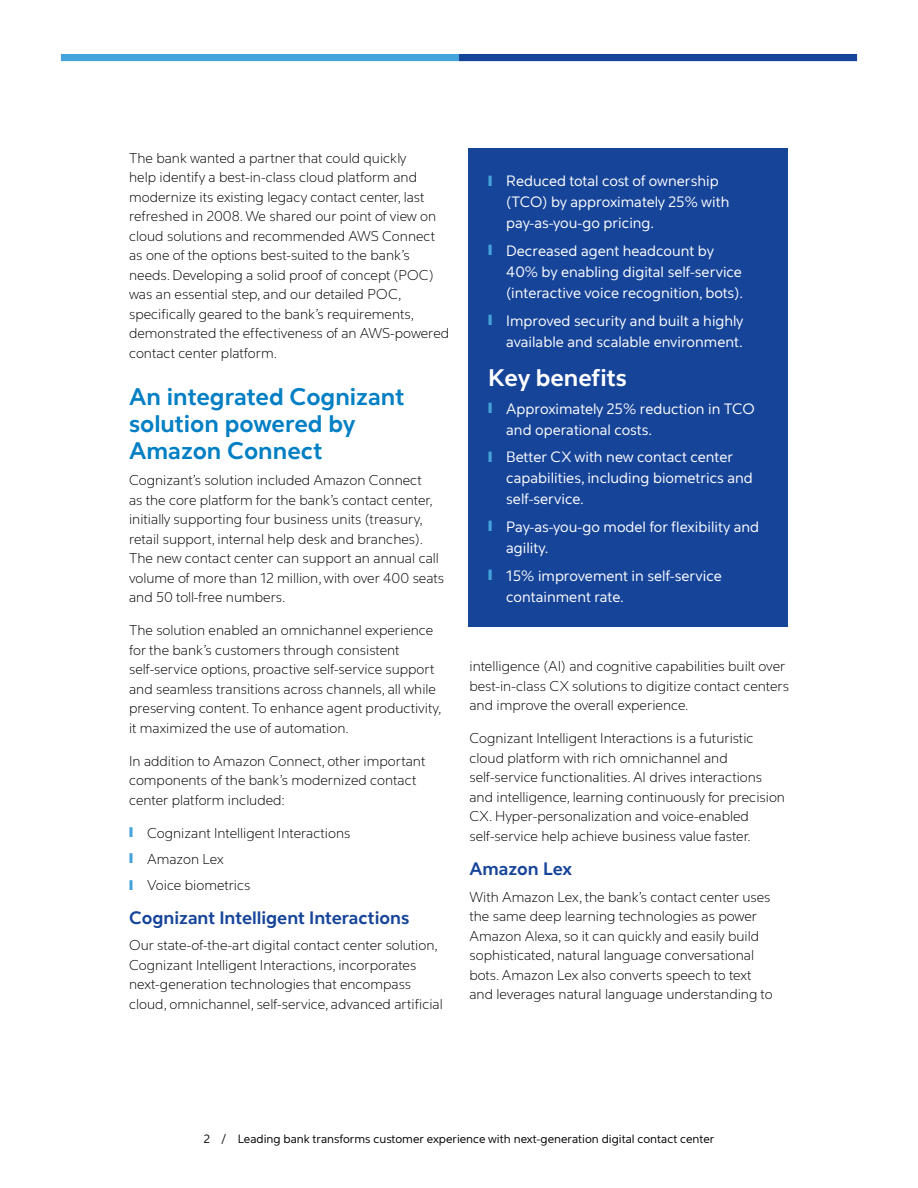
<style>
.page{position:relative;width:918px;height:1188px;background:#fff}
.page>*{position:absolute;margin:0;border:0;box-sizing:border-box;transform-origin:0 0}
.t1{font:700 24px/27px "Cognizant Sans";color:#007fc4}
.t2{font:700 24px "Cognizant Sans";color:#fff}
.t3{font:700 18px "Cognizant Sans";color:#164499}
.t4{font:15px/21px "Cognizant Sans";color:#fff}
.t5{font:300 14.25px/19.5px "Cognizant Sans";color:#000}
.t6{font:12px "Cognizant Sans";color:#000}
.s1{color:#44a3db}
</style>
<div class="page">
<div style="left:459px;top:54px;width:398px;height:7px;background:#164499"></div>
<div style="left:61px;top:54px;width:398px;height:7px;background:#44a3db"></div>
<div style="left:468px;top:148px;width:320px;height:478px;background:#164499"></div>
<p class="t5" style="left:129px;top:148px;width:322px">The bank wanted a partner that could quickly<br>help identify a best-in-class cloud platform and modernize its existing legacy contact center, last refreshed in 2008. We shared our point of view on cloud solutions and recommended AWS Connect as one of the options best-suited to the bank’s needs. Developing a solid proof of concept (POC) was an essential step, and our detailed POC, specifically geared to the bank’s requirements, demonstrated the effectiveness of an AWS-powered contact center platform.</p>
<h1 class="t1" style="left:129px;top:383px;width:277px">An integrated Cognizant solution powered by<br>Amazon Connect</h1>
<p class="t5" style="left:129px;top:471px;width:317px">Cognizant’s solution included Amazon Connect<br>as the core platform for the bank’s contact center, initially supporting four business units (treasury, retail support, internal help desk and branches).<br>The new contact center can support an annual call volume of more than 12 million, with over 400 seats and 50 toll-free numbers.</p>
<p class="t5" style="left:129px;top:621px;width:314px">The solution enabled an omnichannel experience for the bank’s customers through consistent self-service options, proactive self-service support and seamless transitions across channels, all while preserving content. To enhance agent productivity, it maximized the use of automation.</p>
<p class="t5" style="left:129px;top:751px;width:298px">In addition to Amazon Connect, other important components of the bank’s modernized contact center platform included:</p>
<p class="t5" style="left:129px;top:820px;width:223px;line-height:26.2px"><span class="s1">❙</span> Cognizant Intelligent Interactions <span class="s1">❙</span> Amazon Lex<br><span class="s1">❙</span> Voice biometrics</p>
<p class="t3" style="left:129px;top:906px;width:282px">Cognizant Intelligent Interactions</p>
<p class="t5" style="left:129px;top:936px;width:315px">Our state-of-the-art digital contact center solution, Cognizant Intelligent Interactions, incorporates next-generation technologies that encompass cloud, omnichannel, self-service, advanced artificial</p>
<p class="t4" style="left:506px;top:171px;width:225px;text-indent:-18px"><span class="s1">❙</span> Reduced total cost of ownership (TCO) by approximately 25% with pay-as-you-go pricing.</p>
<p class="t4" style="left:506px;top:241px;width:238px;text-indent:-18px"><span class="s1">❙</span> Decreased agent headcount by<br>40% by enabling digital self-service (interactive voice recognition, bots).</p>
<p class="t4" style="left:488px;top:311px;width:257px;text-align:right"><span class="s1">❙</span> Improved security and built a highly available and scalable environment.</p>
<h1 class="t2" style="left:488px;top:362px;width:140px">Key benefits</h1>
<p class="t4" style="left:506px;top:398px;width:250px;text-indent:-18px"><span class="s1">❙</span> Approximately 25% reduction in TCO and operational costs.</p>
<p class="t4" style="left:506px;top:447px;width:248px;text-indent:-18px"><span class="s1">❙</span> Better CX with new contact center capabilities, including biometrics and self-service.</p>
<p class="t4" style="left:506px;top:517px;width:254px;text-indent:-18px"><span class="s1">❙</span> Pay-as-you-go model for flexibility and agility.</p>
<p class="t4" style="left:506px;top:566px;width:217px;text-indent:-18px"><span class="s1">❙</span> 15% improvement in self-service containment rate.</p>
<p class="t5" style="left:469px;top:657px;width:321px">intelligence (AI) and cognitive capabilities built over best-in-class CX solutions to digitize contact centers and improve the overall experience.</p>
<p class="t5" style="left:469px;top:729px;width:317px">Cognizant Intelligent Interactions is a futuristic cloud platform with rich omnichannel and self-service functionalities. AI drives interactions and intelligence, learning continuously for precision CX. Hyper-personalization and voice-enabled self-service help achieve business value faster.</p>
<p class="t3" style="left:469px;top:858px;width:104px">Amazon Lex</p>
<p class="t5" style="left:469px;top:887px;width:305px">With Amazon Lex, the bank’s contact center uses the same deep learning technologies as power Amazon Alexa, so it can quickly and easily build sophisticated, natural language conversational bots. Amazon Lex also converts speech to text and leverages natural language understanding to</p>
<p class="t6" style="left:204px;top:1132px;width:512px">2 / Leading bank transforms customer experience with next-generation digital contact center</p>
</div>
